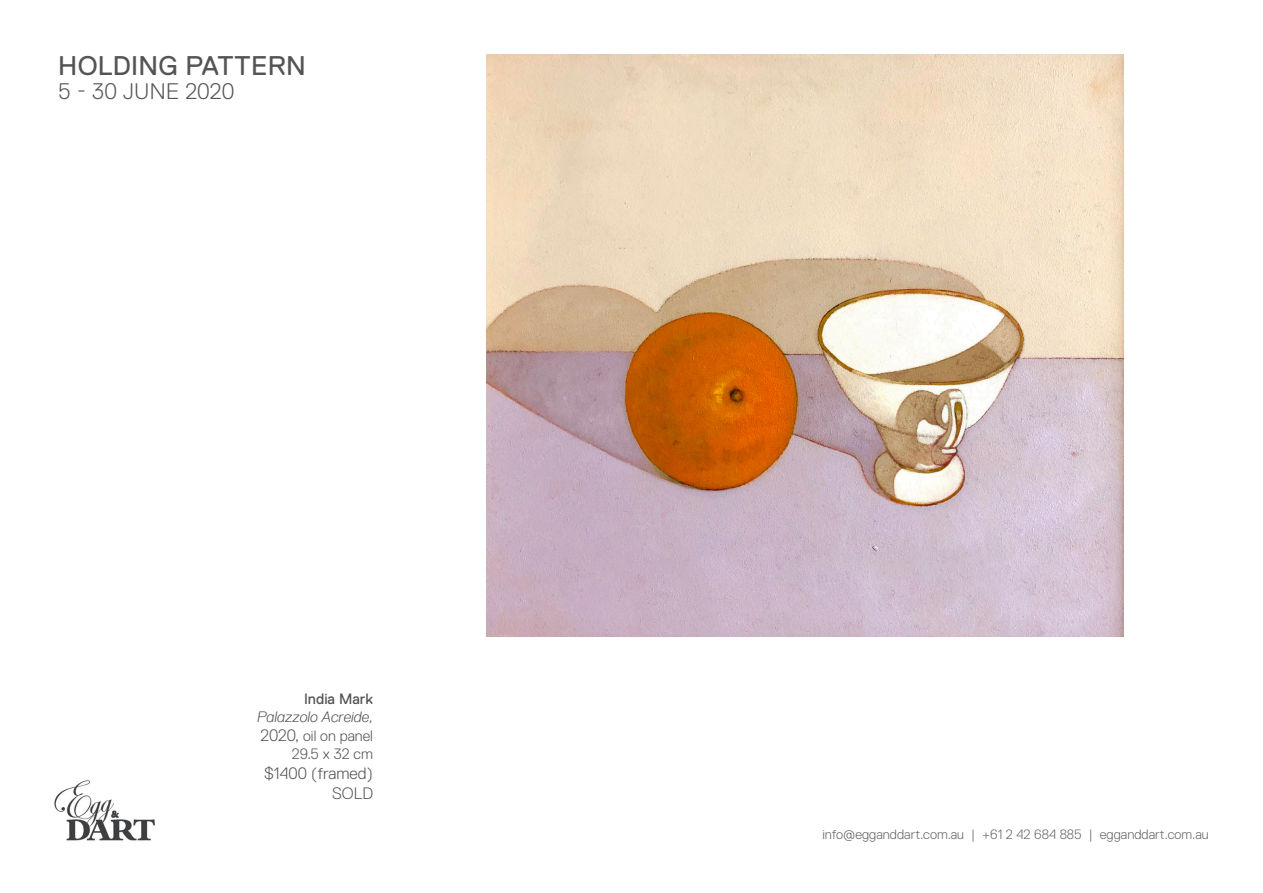
<style>
.page{position:relative;width:1263px;height:893px;background:#fff}
.page>*{position:absolute;margin:0;border:0;box-sizing:border-box;transform-origin:0 0}
.t1{font:27px "Replica";letter-spacing:.01em;color:#535555}
.t2{font:300 22.5px "Replica";letter-spacing:.01em;color:#535555}
.image_text_title__ye{font:300 16.5px/19.8px "Replica";color:#535555;text-align:right}
.image_text_title__ye-2{font:italic 300 15px/18px "Replica";color:#535555;text-align:right}
.image_text_title__ye-3{font:300 15px/18px "Replica";color:#535555;text-align:right}
.t3{font:300 13.5px "Replica";color:#666868}
.s1{font-weight:400;font-style:normal}
.s2{font-size:16.5px}
</style>
<div class="page">
<img style="left:54px;top:780px;width:101px;height:61px">
<img style="left:487px;top:54px;width:636px;height:583px">
<h1 class="t1" style="left:58px;top:51px;width:249px">HOLDING PATTERN</h1>
<h2 class="t2" style="left:58px;top:79px;width:178px">5 - 30 JUNE 2020</h2>
<p class="image_text_title__ye-2" style="left:257px;top:689px;width:117px"><span class="s1">India Mark<br></span>Palazzolo Acreide,</p>
<p class="image_text_title__ye-3" style="left:260px;top:727px;width:114px"><span class="s2">2020,</span> oil on panel<br>29.5 x 32 cm</p>
<p class="image_text_title__ye" style="left:264px;top:764px;width:110px">$1400 (framed)<br>SOLD</p>
<p class="t3" style="left:822px;top:827px;width:388px">info@egganddart.com.au | +61 2 42 684 885 | egganddart.com.au</p>
</div>
